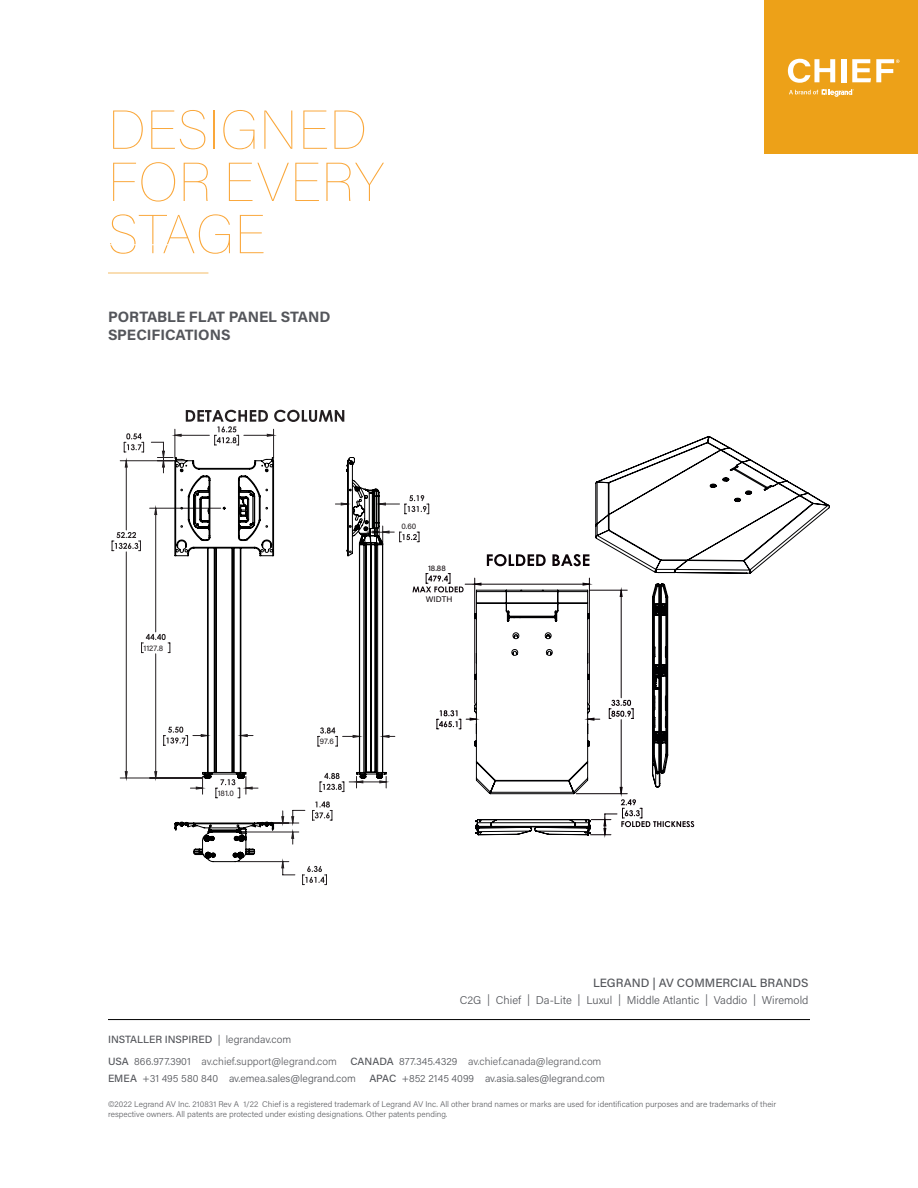
<style>
.page{position:relative;width:918px;height:1188px;background:#fff}
.page>*{position:absolute;margin:0;border:0;box-sizing:border-box;transform-origin:0 0}
.t1{font:100 54.3px/52.2px "Acumin Pro";letter-spacing:.015em;color:#faa73a}
.t2{font:700 15px/18px "Acumin Pro";letter-spacing:-.005em;color:#54565b}
.t3{font:500 12px "Acumin Pro";color:#54565b}
.t4{font:300 11.25px "Acumin Pro";color:#54565b}
.t5{font:300 10.5px/16.5px "Acumin Pro";color:#54565b}
.t6{font:300 10.5px/21.9px "Acumin Pro";color:#606165}
.t7{font:300 8.25px/9.9px "Acumin Pro";color:#606165}
.t8{font:8.1px "Acumin Pro";color:#241f21}
.t9{font:8.1px "Acumin Pro";color:#0b0307}
.s1{font-weight:500;color:#54565b}
.s2{color:#54565b}
.s3{font-weight:500}
.s4{color:#606165}
</style>
<div class="page">
<div style="left:764px;top:0;width:154px;height:154px;background:#eda118"></div>
<svg style="left:788px;top:59px;width:47px;height:24px"></svg>
<div style="left:841px;top:59px;width:5px;height:23px;background:#fff"></div>
<svg style="left:852px;top:59px;width:47px;height:23px"></svg>
<svg style="left:789px;top:89px;width:65px;height:8px"></svg>
<hr style="left:108px;top:1019px;width:702px;height:1px;background:#000">
<hr style="left:108px;top:273px;width:100px;height:1px;background:#f4bc67">
<svg style="left:124px;top:442px;width:266px;height:427px"></svg>
<svg style="left:302px;top:866px;width:25px;height:19px"></svg>
<svg style="left:124px;top:433px;width:20px;height:20px"></svg>
<hr style="left:126px;top:461px;width:1px;height:69px;background:#241f21">
<hr style="left:126px;top:552px;width:1px;height:226px;background:#241f21">
<hr style="left:120px;top:460px;width:53px;height:1px;background:#241f21">
<hr style="left:120px;top:778px;width:83px;height:1px;background:#241f21">
<svg style="left:112px;top:532px;width:29px;height:19px"></svg>
<hr style="left:155px;top:654px;width:1px;height:124px;background:#241f21">
<hr style="left:155px;top:508px;width:1px;height:124px;background:#241f21">
<hr style="left:150px;top:508px;width:71px;height:1px;background:#241f21">
<svg style="left:141px;top:634px;width:30px;height:19px"></svg>
<svg style="left:282px;top:863px;width:13px;height:13px"></svg>
<svg style="left:387px;top:525px;width:33px;height:17px"></svg>
<svg style="left:387px;top:495px;width:42px;height:19px"></svg>
<svg style="left:387px;top:735px;width:8px;height:2px"></svg>
<svg style="left:163px;top:727px;width:11px;height:19px"></svg>
<svg style="left:151px;top:410px;width:193px;height:63px"></svg>
<svg style="left:174px;top:456px;width:213px;height:407px"></svg>
<svg style="left:412px;top:573px;width:62px;height:157px"></svg>
<svg style="left:474px;top:436px;width:356px;height:400px"></svg>
<h1 class="t1" style="left:108px;top:102px;width:278px">DESIGNED<br>FOR EVERY<br>STAGE</h1>
<h2 class="t2" style="left:108px;top:307px;width:224px">PORTABLE FLAT PANEL STAND<br>SPECIFICATIONS</h2>
<p class="t8" style="left:143px;top:642px;width:21px">1127.8</p>
<p class="t8" style="left:218px;top:788px;width:18px">181.0</p>
<p class="t8" style="left:320px;top:736px;width:16px">97.6</p>
<p class="t8" style="left:401px;top:521px;width:16px">0.60</p>
<p class="t9" style="left:428px;top:562px;width:19px">18.88</p>
<p class="t9" style="left:426px;top:594px;width:28px">WIDTH</p>
<h3 class="t3" style="left:593px;top:975px;width:217px">LEGRAND | AV COMMERCIAL BRANDS</h3>
<h3 class="t4" style="left:460px;top:992px;width:350px">C2G | Chief | Da-Lite | Luxul | Middle Atlantic | Vaddio | Wiremold</h3>
<p class="t6" style="left:108px;top:1028px;width:230px"><span class="s1">INSTALLER INSPIRED</span> <span class="s2">| legrandav.com<br></span><span class="s1">USA</span> <span class="s2">866.977.3901</span> av.chief.support@legrand.com</p>
<p class="t5" style="left:108px;top:1053px;width:495px;text-indent:242px"><span class="s3">CANADA</span> 877.345.4329 <span class="s4">av.chief.canada@legrand.com<br></span><span class="s3">EMEA</span> +31 495 580 840 av.emea.sales@legrand.com</p>
<p class="t5" style="left:369px;top:1069px;width:237px"><span class="s3">APAC</span> +852 2145 4099 av.asia.sales@legrand.com</p>
<p class="t7" style="left:108px;top:1098px;width:670px">©2022 Legrand AV Inc. 210831 Rev A 1/22 Chief is a registered trademark of Legrand AV Inc. All other brand names or marks are used for identification purposes and are trademarks of their respective owners. All patents are protected under existing designations. Other patents pending.</p>
</div>
